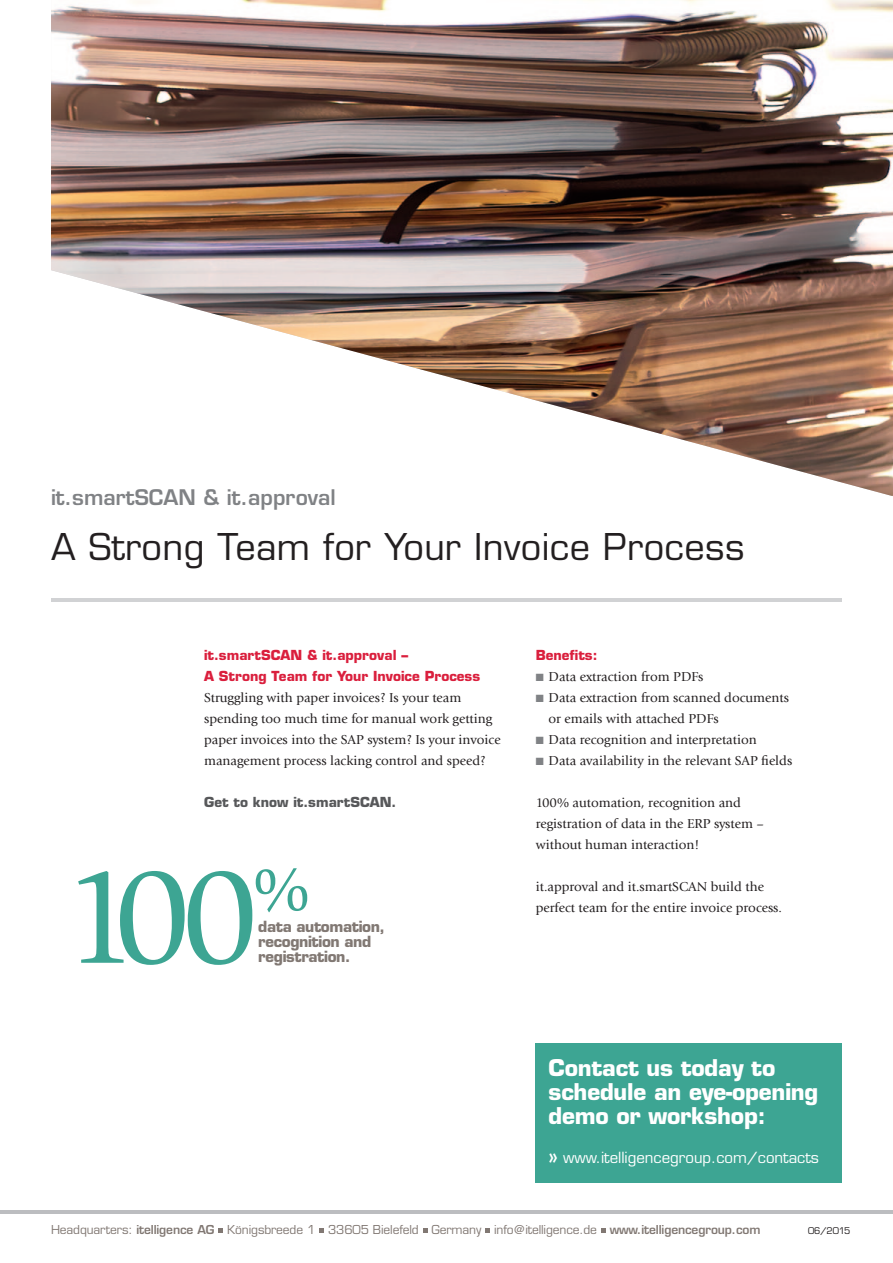
<style>
.page{position:relative;width:893px;height:1263px;background:#fff}
.page>*{position:absolute;margin:0;border:0;box-sizing:border-box;transform-origin:0 0}
.t1{font:142.35px "Giovanni LTCE";color:#3da593}
.t2{font:63.45px "Giovanni LTCE";color:#3da593}
.t3{font:500 36px "Eurostile LTCE";letter-spacing:.01em;color:#231f20}
.t4{font:700 22.5px/24px "Eurostile LTCE";letter-spacing:-.01em;color:#fff}
.t5{font:600 21px "Eurostile LTCE";color:#808285}
.t6{font:700 15px/15px "Eurostile LTCE";letter-spacing:-.025em;color:#817873}
.t7{font:500 15px "Eurostile LTCE";color:#fff}
.t8{font:13.5px/21px "Giovanni LTCE";color:#231f20}
.t9{font:700 13.5px/21px "Eurostile LTCE";color:#da1f3d}
.t10{font:700 13.5px "Eurostile LTCE";color:#57585a}
.t11{font:500 12px "Eurostile LTCE";letter-spacing:-.01em;color:#817873}
.t12{font:500 9px "Eurostile LTCE";color:#231f20}
.s1{color:#808285}
.s2{font-weight:600;font-size:18px}
.s3{font-weight:600}
</style>
<div class="page">
<div style="left:536px;top:1043px;width:306px;height:140px;background:#3da593"></div>
<hr style="left:0;top:1210px;width:893px;height:3px;background:#bcbdc0">
<svg style="left:218px;top:1228px;width:5px;height:5px"></svg>
<svg style="left:319px;top:1228px;width:5px;height:5px"></svg>
<svg style="left:423px;top:1228px;width:5px;height:5px"></svg>
<svg style="left:485px;top:1228px;width:5px;height:5px"></svg>
<svg style="left:601px;top:1228px;width:5px;height:5px"></svg>
<img style="left:51px;top:0;width:842px;height:496px">
<hr style="left:51px;top:599px;width:791px;height:3px;background:#d1d2d4">
<h3 class="t5" style="left:51px;top:484px;width:286px">it.smartSCAN &amp; it.approval</h3>
<h3 class="t3" style="left:51px;top:525px;width:695px">A Strong Team for Your Invoice Process</h3>
<p class="t9" style="left:204px;top:645px;width:278px">it.smartSCAN &amp; it.approval –<br>A Strong Team for Your Invoice Process</p>
<p class="t8" style="left:204px;top:687px;width:298px">Struggling with paper invoices? Is your team spending too much time for manual work getting paper invoices into the SAP system? Is your invoice management process lacking control and speed?</p>
<p class="t10" style="left:204px;top:794px;width:194px">Get to know it.smartSCAN.</p>
<h1 class="t1" style="left:61px;top:836px;width:200px">100</h1>
<h2 class="t2" style="left:253px;top:854px;width:58px">%</h2>
<p class="t6" style="left:258px;top:919px;width:128px">data automation, recognition and registration.</p>
<p class="t9" style="left:536px;top:645px;width:63px">Benefits:</p>
<p class="t8" style="left:536px;top:666px;width:169px"><span class="s1">■</span> Data extraction from PDFs</p>
<p class="t8" style="left:549px;top:687px;width:242px;text-indent:-13px"><span class="s1">■</span> Data extraction from scanned documents or emails with attached PDFs</p>
<p class="t8" style="left:536px;top:729px;width:222px"><span class="s1">■</span> Data recognition and interpretation</p>
<p class="t8" style="left:536px;top:750px;width:258px"><span class="s1">■</span> Data availability in the relevant SAP fields</p>
<p class="t8" style="left:536px;top:792px;width:230px">100% automation, recognition and registration of data in the ERP system – without human interaction!</p>
<p class="t8" style="left:536px;top:876px;width:248px">it.approval and it.smartSCAN build the perfect team for the entire invoice process.</p>
<h3 class="t4" style="left:549px;top:1055px;width:271px">Contact us today to schedule an eye-opening demo or workshop:</h3>
<p class="t7" style="left:549px;top:1148px;width:272px"><span class="s2">»</span> www.itelligencegroup.com/contacts</p>
<p class="t11" style="left:51px;top:1223px;width:711px">Headquarters: <span class="s3">itelligence AG</span> Königsbreede 1 33605 Bielefeld Germany info@itelligence.de <span class="s3">www.itelligencegroup.com</span></p>
<p class="t12" style="left:808px;top:1225px;width:44px">06/2015</p>
</div>
